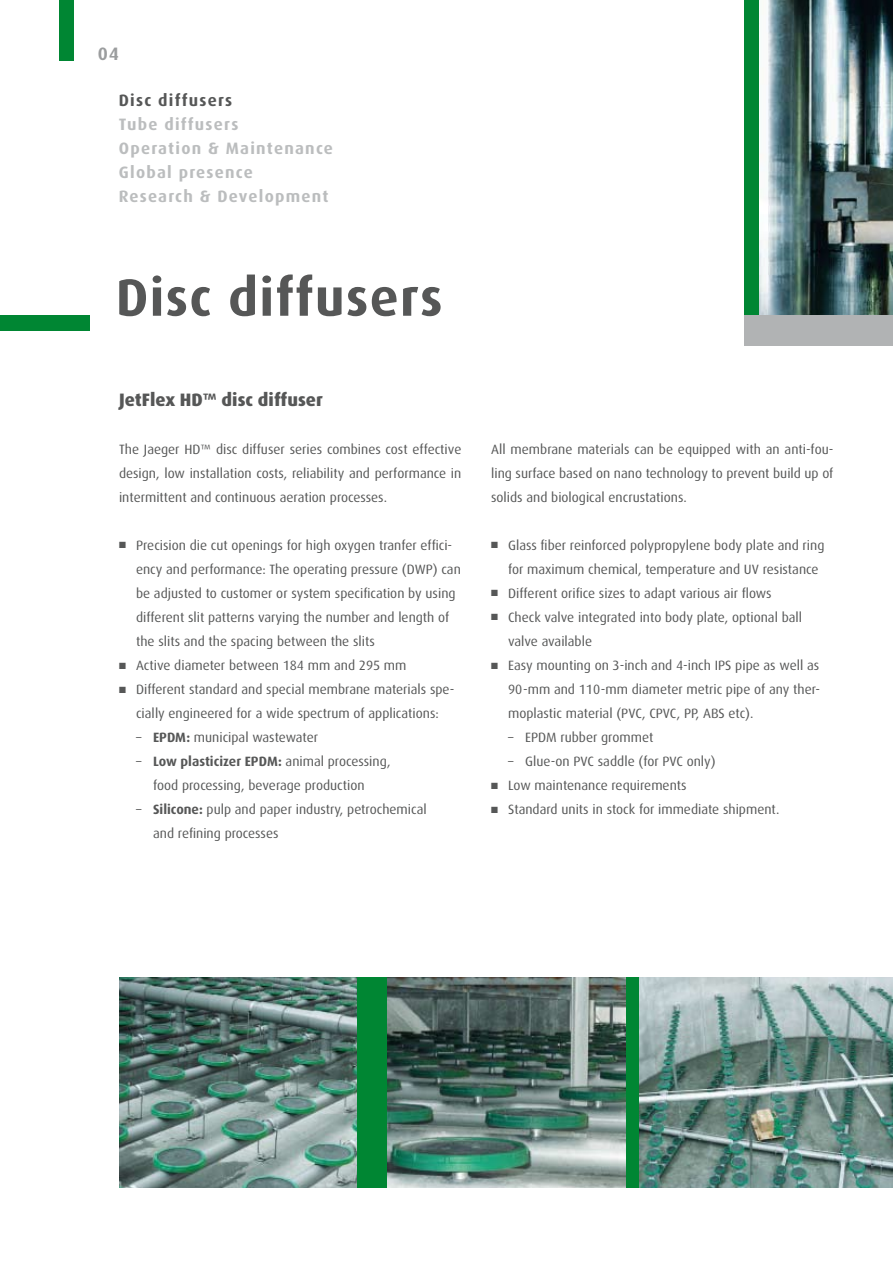
<style>
.page{position:relative;width:893px;height:1263px;background:#fff}
.page>*{position:absolute;margin:0;border:0;box-sizing:border-box;transform-origin:0 0}
.t1{font:700 52.5px "Dax Pro";letter-spacing:.025em;color:#565757}
.t2{font:800 18px "Dax Pro";color:#565757}
.t3{font:700 18px "Dax Pro";color:#9b9d9e}
.t4{font:700 16.5px/24px "Dax Pro";letter-spacing:.075em;color:#bbbdbe}
.t5{font:700 16.5px "Dax Pro";letter-spacing:.075em;color:#565757}
.t6{font:13.5px/24px "Dax Pro";color:#565757}
.s1{font-weight:700}
</style>
<div class="page">
<img style="left:759px;top:0;width:134px;height:316px">
<div style="left:744px;top:0;width:15px;height:317px;background:#008633"></div>
<div style="left:0;top:316px;width:89px;height:15px;background:#008633"></div>
<div style="left:60px;top:0;width:14px;height:60px;background:#008633"></div>
<div style="left:744px;top:316px;width:149px;height:30px;background:#b1b3b4"></div>
<div style="left:625px;top:977px;width:15px;height:211px;background:#008633"></div>
<img style="left:387px;top:977px;width:238px;height:211px">
<img style="left:640px;top:977px;width:253px;height:211px">
<img style="left:119px;top:977px;width:238px;height:211px">
<div style="left:357px;top:977px;width:30px;height:211px;background:#008633"></div>
<h2 class="t3" style="left:98px;top:42px;width:23px">04</h2>
<p class="t5" style="left:119px;top:89px;width:115px">Disc diffusers</p>
<p class="t4" style="left:119px;top:111px;width:216px">Tube diffusers<br>Operation &amp; Maintenance<br>Global presence<br>Research &amp; Development</p>
<h1 class="t1" style="left:116px;top:264px;width:328px">Disc diffusers</h1>
<h2 class="t2" style="left:119px;top:388px;width:205px">JetFlex HD™ disc diffuser</h2>
<p class="t6" style="left:119px;top:437px;width:344px;text-align:justify">The Jaeger HD™ disc diffuser series combines cost effective design, low installation costs, reliability and performance in intermittent and continuous aeration processes.</p>
<p class="t6" style="left:136px;top:533px;width:326px;text-indent:-17px">■ Precision die cut openings for high oxygen tranfer effici&shy;ency and performance: The operating pressure (DWP) can be adjusted to customer or system specification by using different slit patterns varying the number and length of the slits and the spacing between the slits</p>
<p class="t6" style="left:119px;top:653px;width:289px">■ Active diameter between 184 mm and 295 mm</p>
<p class="t6" style="left:119px;top:677px;width:337px;text-align:center">■ Different standard and special membrane materials spe&shy;cially engineered for a wide spectrum of applications:</p>
<p class="t6" style="left:136px;top:725px;width:184px">– <span class="s1">EPDM:</span> municipal wastewater</p>
<p class="t6" style="left:153px;top:749px;width:239px;text-indent:-17px">– <span class="s1">Low plasticizer EPDM:</span> animal processing, food processing, beverage production</p>
<p class="t6" style="left:153px;top:797px;width:275px;text-indent:-17px">– <span class="s1">Silicone:</span> pulp and paper industry, petrochemical and refining processes</p>
<p class="t6" style="left:491px;top:437px;width:344px;text-align:justify">All membrane materials can be equipped with an anti-fou&shy;ling surface based on nano technology to prevent build up of solids and biological encrustations.</p>
<p class="t6" style="left:508px;top:533px;width:318px;text-indent:-17px">■ Glass fiber reinforced polypropylene body plate and ring for maximum chemical, temperature and UV resistance</p>
<p class="t6" style="left:491px;top:581px;width:282px">■ Different orifice sizes to adapt various air flows</p>
<p class="t6" style="left:508px;top:605px;width:296px;text-indent:-17px">■ Check valve integrated into body plate, optional ball valve available</p>
<p class="t6" style="left:508px;top:653px;width:314px;text-align:justify;text-indent:-17px">■ Easy mounting on 3-inch and 4-inch IPS pipe as well as 90-mm and 110-mm diameter metric pipe of any ther&shy;moplastic material (PVC, CPVC, PP, ABS etc).</p>
<p class="t6" style="left:508px;top:725px;width:147px">– EPDM rubber grommet</p>
<p class="t6" style="left:508px;top:749px;width:209px">– Glue-on PVC saddle (for PVC only)</p>
<p class="t6" style="left:491px;top:773px;width:197px">■ Low maintenance requirements</p>
<p class="t6" style="left:491px;top:797px;width:290px">■ Standard units in stock for immediate shipment.</p>
</div>
